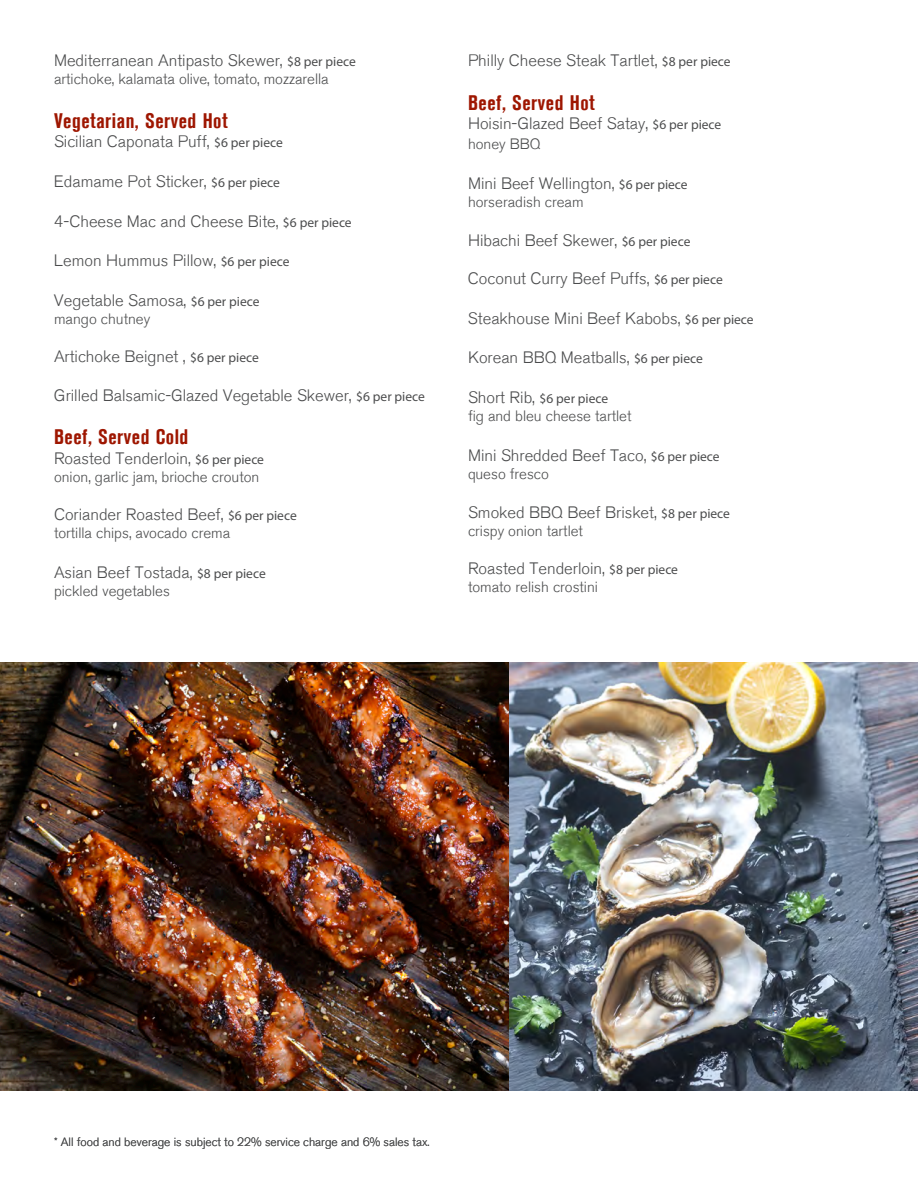
<style>
.page{position:relative;width:918px;height:1188px;background:#fff}
.page>*{position:absolute;margin:0;border:0;box-sizing:border-box;transform-origin:0 0}
.t1{font:700 condensed 21px "Akzidenz Grotesk BE";letter-spacing:.025em;color:#9e1600}
.t2{font:300 16.5px "Akzidenz Grotesk BE";color:#4b4c4d}
.t3{font:300 15px "Akzidenz Grotesk BE";color:#4b4c4d}
.t4{font:13.5px "Myriad Pro";color:#4b4c4d}
.t5{font:300 12px "Akzidenz Grotesk BE";color:#4b4c4d}
.s1{font-family:"Myriad Pro";font-weight:400;font-size:13.5px}
.s2{font-family:"Akzidenz Grotesk BE";font-weight:300;font-size:16.5px}
</style>
<div class="page">
<img style="left:0;top:662px;width:918px;height:428px">
<p class="t2" style="left:54px;top:51px;width:303px">Mediterranean Antipasto Skewer, <span class="s1">$8 per piece</span></p>
<p class="t3" style="left:54px;top:71px;width:276px">artichoke, kalamata olive, tomato, mozzarella</p>
<p class="t1" style="left:54px;top:108px;width:175px">Vegetarian, Served Hot</p>
<p class="t2" style="left:54px;top:132px;width:230px">Sicilian Caponata Puff, <span class="s1">$6 per piece</span></p>
<p class="t2" style="left:54px;top:172px;width:227px">Edamame Pot Sticker, <span class="s1">$6 per piece</span></p>
<p class="t2" style="left:54px;top:212px;width:299px">4-Cheese Mac and Cheese Bite, <span class="s1">$6 per piece</span></p>
<p class="t2" style="left:54px;top:251px;width:237px">Lemon Hummus Pillow, <span class="s1">$6 per piece</span></p>
<p class="t2" style="left:54px;top:291px;width:207px">Vegetable Samosa, <span class="s1">$6 per piece</span></p>
<p class="t3" style="left:54px;top:310px;width:98px">mango chutney</p>
<p class="t2" style="left:54px;top:347px;width:206px">Artichoke Beignet , <span class="s1">$6 per piece</span></p>
<p class="t2" style="left:54px;top:386px;width:372px">Grilled Balsamic-Glazed Vegetable Skewer, <span class="s1">$6 per piece</span></p>
<p class="t1" style="left:54px;top:425px;width:136px">Beef, Served Cold</p>
<p class="t2" style="left:54px;top:449px;width:212px">Roasted Tenderloin, <span class="s1">$6 per piece</span></p>
<p class="t3" style="left:54px;top:469px;width:207px">onion, garlic jam, brioche crouton</p>
<p class="t2" style="left:54px;top:505px;width:244px">Coriander Roasted Beef, <span class="s1">$6 per piece</span></p>
<p class="t3" style="left:54px;top:524px;width:178px">tortilla chips, avocado crema</p>
<p class="t2" style="left:54px;top:563px;width:213px">Asian Beef Tostada, <span class="s1">$8 per piece</span></p>
<p class="t3" style="left:54px;top:582px;width:117px">pickled vegetables</p>
<p class="t2" style="left:468px;top:51px;width:264px">Philly Cheese Steak Tartlet, <span class="s1">$8 per piece</span></p>
<p class="t1" style="left:468px;top:90px;width:128px">Beef, Served Hot</p>
<p class="t2" style="left:468px;top:114px;width:255px">Hoisin-Glazed Beef Satay, <span class="s1">$6 per piece</span></p>
<p class="t3" style="left:468px;top:136px;width:74px">honey BBQ</p>
<p class="t2" style="left:468px;top:174px;width:221px">Mini Beef Wellington, <span class="s1">$6 per piece</span></p>
<p class="t3" style="left:468px;top:193px;width:117px">horseradish cream</p>
<p class="t2" style="left:468px;top:231px;width:224px">Hibachi Beef Skewer, <span class="s1">$6 per piece</span></p>
<p class="t2" style="left:468px;top:269px;width:256px">Coconut Curry Beef Puffs, <span class="s1">$6 per piece</span></p>
<p class="t2" style="left:468px;top:309px;width:287px">Steakhouse Mini Beef Kabobs, <span class="s1">$6 per piece</span></p>
<p class="t2" style="left:468px;top:348px;width:236px">Korean BBQ Meatballs, <span class="s1">$6 per piece</span></p>
<p class="t4" style="left:468px;top:390px;width:142px"><span class="s2">Short Rib,</span> $6 per piece</p>
<p class="t3" style="left:468px;top:407px;width:165px">fig and bleu cheese tartlet</p>
<p class="t2" style="left:468px;top:446px;width:253px">Mini Shredded Beef Taco, <span class="s1">$6 per piece</span></p>
<p class="t3" style="left:468px;top:465px;width:82px">queso fresco</p>
<p class="t2" style="left:468px;top:503px;width:264px">Smoked BBQ Beef Brisket, <span class="s1">$8 per piece</span></p>
<p class="t3" style="left:468px;top:523px;width:117px">crispy onion tartlet</p>
<p class="t2" style="left:468px;top:559px;width:212px">Roasted Tenderloin, <span class="s1">$8 per piece</span></p>
<p class="t3" style="left:468px;top:578px;width:132px">tomato relish crostini</p>
<p class="t5" style="left:54px;top:1135px;width:377px">* All food and beverage is subject to 22% service charge and 6% sales tax.</p>
</div>
